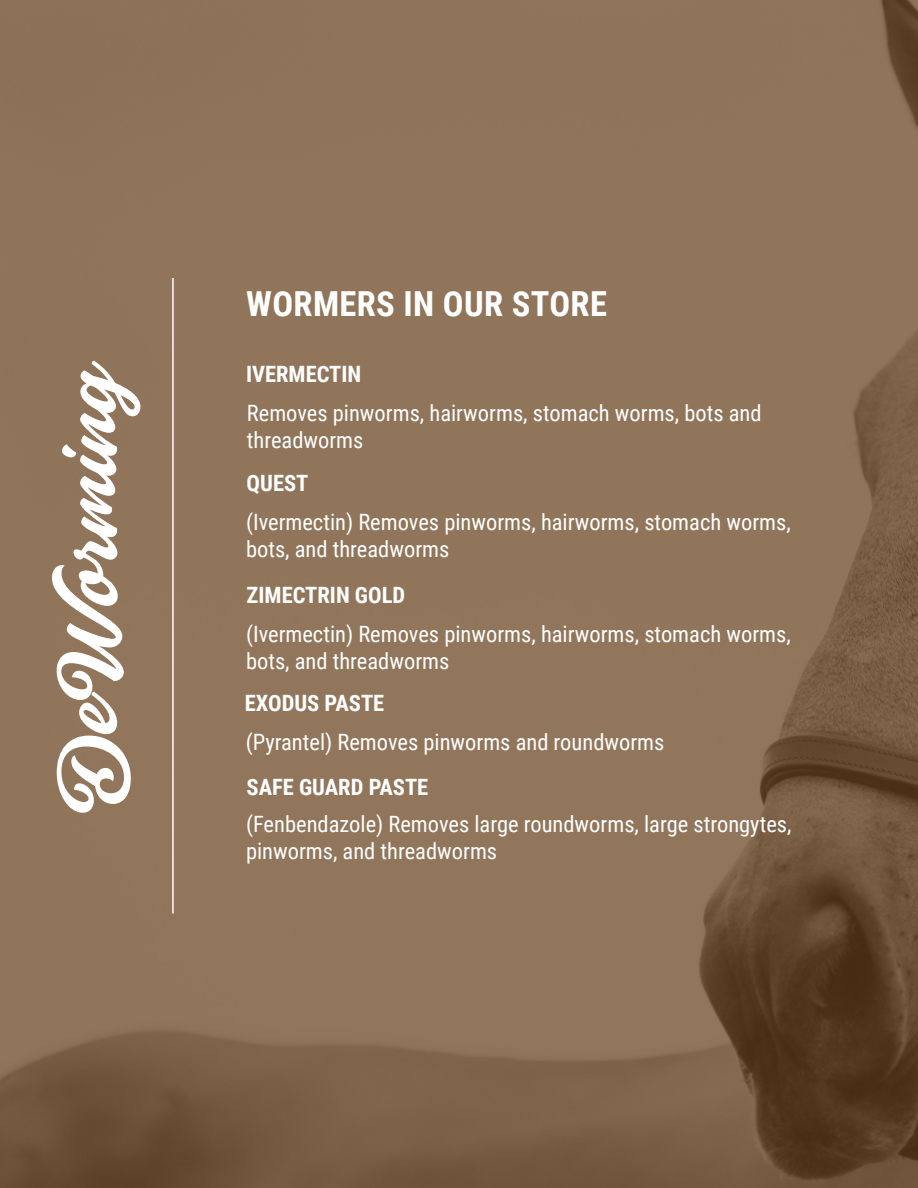
<style>
.page{position:relative;width:918px;height:1188px;background:#fff}
.page>*{position:absolute;margin:0;border:0;box-sizing:border-box;transform-origin:0 0}
.t1{font:88.5px "Monteria";color:#fff}
.t2{font:700 34.5px "Roboto Condensed";letter-spacing:.01em;color:#fff}
.t3{font:22.5px/27px "Roboto Condensed";color:#fff}
.t4{font:700 22.5px "Roboto Condensed";color:#fff}
</style>
<div class="page">
<img style="left:0;top:0;width:918px;height:1188px">
<hr style="left:172px;top:278px;width:2px;height:635px;background:#fff">
<p class="t1" style="left:30px;top:816px;width:460px;rotate:-90deg">DeWorming</p>
<p class="t2" style="left:246px;top:279px;width:362px">WORMERS IN OUR STORE</p>
<p class="t4" style="left:246px;top:358px;width:117px">IVERMECTIN</p>
<p class="t3" style="left:247px;top:398px;width:516px">Removes pinworms, hairworms, stomach worms, bots and threadworms</p>
<p class="t4" style="left:247px;top:468px;width:63px">QUEST</p>
<p class="t3" style="left:246px;top:508px;width:546px">(Ivermectin) Removes pinworms, hairworms, stomach worms, bots, and threadworms</p>
<p class="t4" style="left:247px;top:579px;width:160px">ZIMECTRIN GOLD</p>
<p class="t3" style="left:246px;top:620px;width:546px">(Ivermectin) Removes pinworms, hairworms, stomach worms, bots, and threadworms</p>
<p class="t4" style="left:245px;top:687px;width:141px">EXODUS PASTE</p>
<p class="t3" style="left:246px;top:728px;width:420px">(Pyrantel) Removes pinworms and roundworms</p>
<p class="t4" style="left:247px;top:771px;width:183px">SAFE GUARD PASTE</p>
<p class="t3" style="left:246px;top:810px;width:547px">(Fenbendazole) Removes large roundworms, large strongytes, pinworms, and threadworms</p>
</div>
